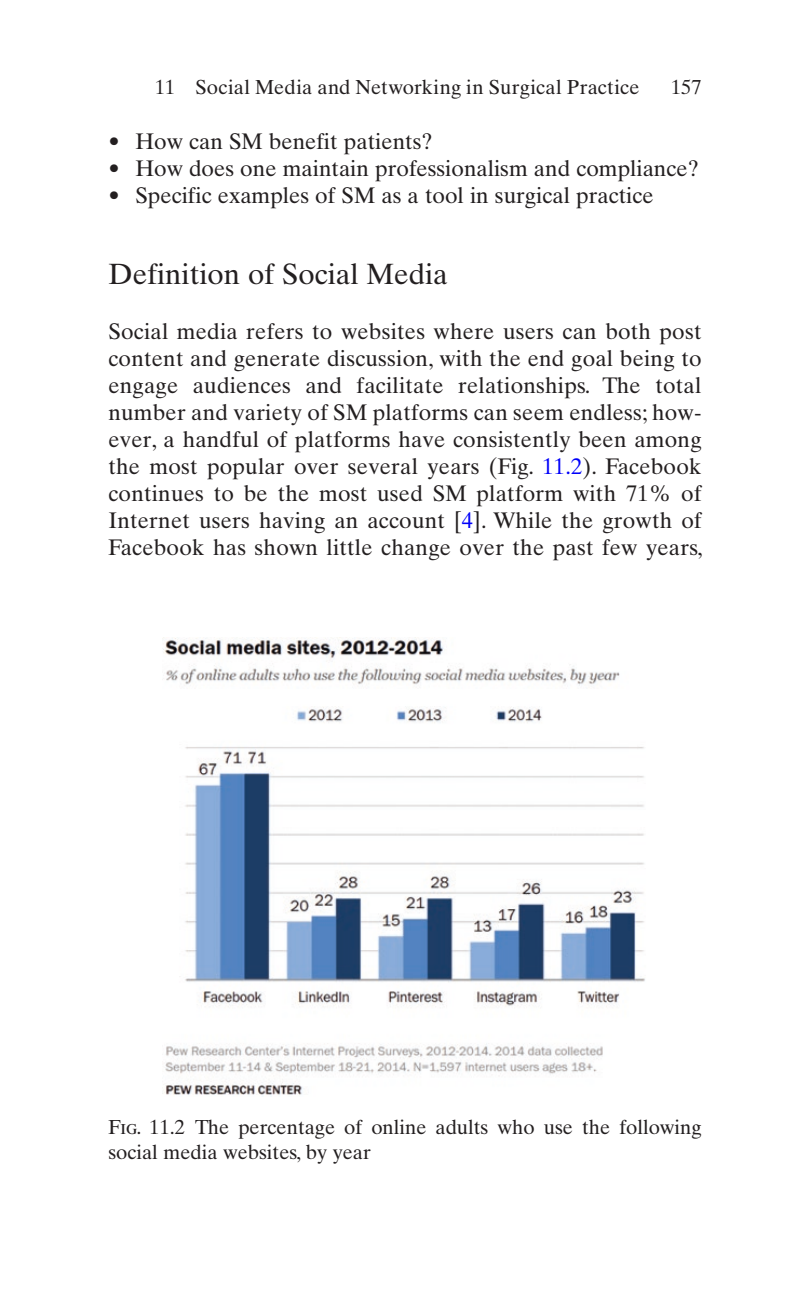
<style>
.page{position:relative;width:810px;height:1296px;background:#fff}
.page>*{position:absolute;margin:0;border:0;box-sizing:border-box;transform-origin:0 0}
.t1{font:29.25px "Nflnrr Times Ten";color:#231f20}
.t2{font:22.5px/27px "Nflnrr Times Ten";color:#231f20;text-align:justify}
.t3{font:20.25px/24.8px "Nflnrr Times Ten";color:#231f20}
.t4{font:20.25px "Tdjwtr Times Ten";letter-spacing:.015em;color:#231f20}
.s1{color:#0000fa}
.s2{font-family:"Jtgjwd Times Ten Roman SC"}
</style>
<div class="page">
<img style="left:162px;top:637px;width:483px;height:460px">
<p class="t4" style="left:155px;top:76px;width:486px">11 Social Media and Networking in Surgical Practice</p>
<p class="t3" style="left:671px;top:75px;width:32px">157</p>
<p class="t2" style="left:108px;top:127px;width:326px">• How can SM benefit patients?</p>
<p class="t2" style="left:108px;top:154px;width:592px">• How does one maintain professionalism and compliance?</p>
<p class="t2" style="left:108px;top:181px;width:547px">• Specific examples of SM as a tool in surgical practice</p>
<h1 class="t1" style="left:108px;top:256px;width:341px">Definition of Social Media</h1>
<p class="t2" style="left:108px;top:317px;width:596px">Social media refers to websites where users can both post content and generate discussion, with the end goal being to engage audiences and facilitate relationships. The total number and variety of SM platforms can seem endless; how&shy;ever, a handful of platforms have consistently been among the most popular over several years (Fig. <span class="s1">11.2</span>). Facebook continues to be the most used SM platform with 71% of Internet users having an account [<span class="s1">4</span>]. While the growth of Facebook has shown little change over the past few years,</p>
<p class="t3" style="left:108px;top:1114px;width:595px"><span class="s2">Fig.</span> 11.2 The percentage of online adults who use the following social media websites, by year</p>
</div>
